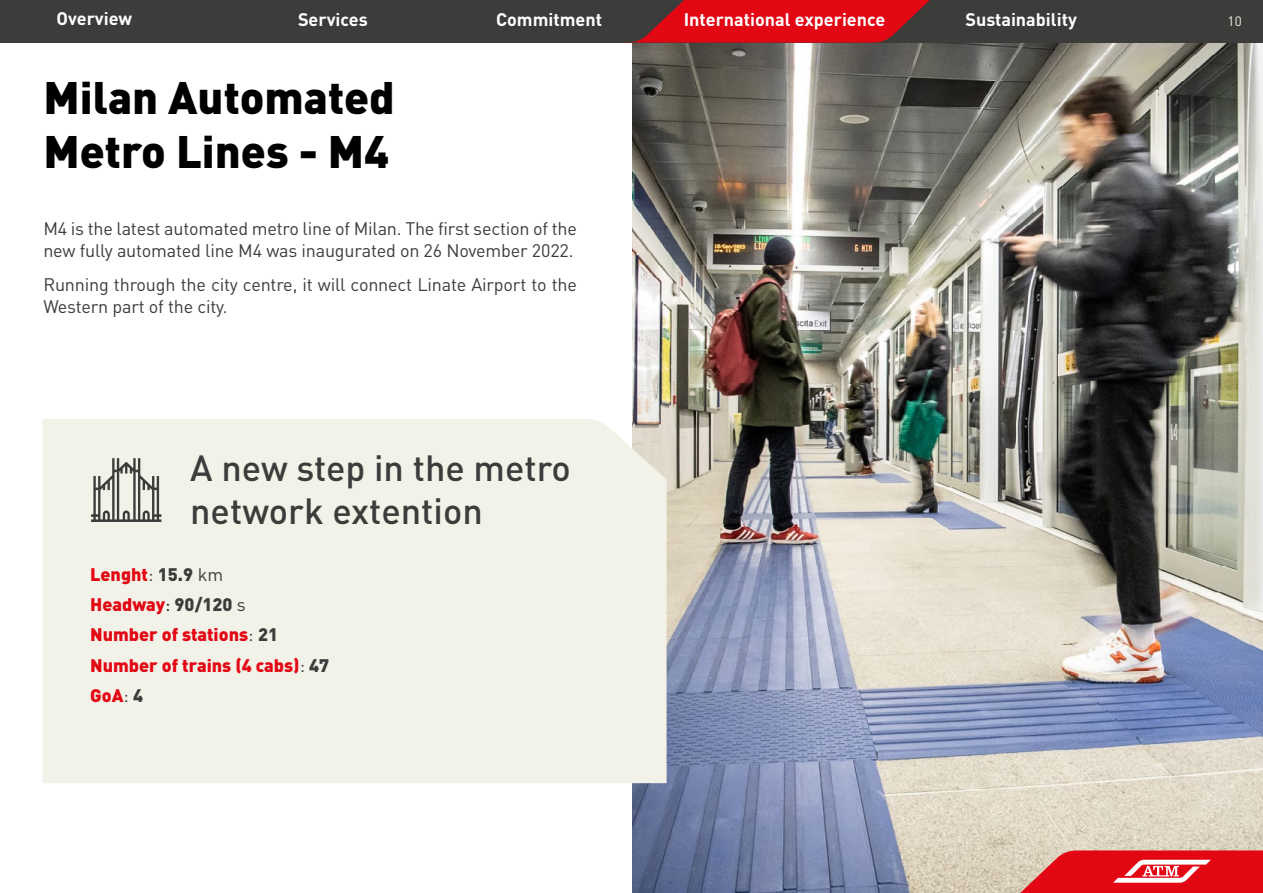
<style>
.page{position:relative;width:1263px;height:893px;background:#fff}
.page>*{position:absolute;margin:0;border:0;box-sizing:border-box;transform-origin:0 0}
.t1{font:900 45px/54px "DIN Pro";color:#000}
.t2{font:500 36px/43.2px "DIN Pro";color:#3c3c3b}
.t3{font:18px/21.6px "DIN Pro";letter-spacing:-.01em;color:#3c3c3b}
.t4{font:900 18px/30.2px "DIN Pro";color:#e30613}
.t5{font:700 18px "DIN Pro";color:#fff}
.t6{font:13.5px "DIN Pro";color:#f3f2e9}
.s1{font-weight:400;color:#3c3c3b}
.s2{color:#3c3c3b}
.s3{font-weight:400;color:#000}
</style>
<div class="page">
<img style="left:632px;top:43px;width:631px;height:850px">
<svg style="left:998px;top:850px;width:265px;height:43px;background:#e34046"></svg>
<div style="left:0;top:0;width:1263px;height:43px;background:#3c3c3b"></div>
<div style="left:43px;top:419px;width:624px;height:364px;background:#f3f2e9"></div>
<svg style="left:623px;top:0;width:307px;height:43px"></svg>
<svg style="left:91px;top:458px;width:70px;height:64px;background:#b3b2ac"></svg>
<p class="t5" style="left:57px;top:3px;width:77px">Overview</p>
<p class="t5" style="left:298px;top:4px;width:71px">Services</p>
<p class="t5" style="left:965px;top:4px;width:113px">Sustainability</p>
<p class="t5" style="left:496px;top:4px;width:108px">Commitment</p>
<p class="t5" style="left:684px;top:4px;width:203px">International experience</p>
<h1 class="t1" style="left:43px;top:65px;width:353px">Milan Automated<br>Metro Lines - M4</h1>
<p class="t3" style="left:43px;top:216px;width:535px">M4 is the latest automated metro line of Milan. The first section of the new fully automated line M4 was inaugurated on 26 November 2022.</p>
<p class="t3" style="left:43px;top:272px;width:535px">Running through the city centre, it will connect Linate Airport to the<br>Western part of the city.</p>
<h2 class="t2" style="left:190px;top:442px;width:382px">A new step in the metro network extention</h2>
<p class="t4" style="left:90px;top:557px;width:241px">Lenght<span class="s1">:</span> <span class="s2">15.9</span> <span class="s1">km<br></span>Headway<span class="s3">:</span> <span class="s2">90/120</span> <span class="s1">s<br></span>Number of stations<span class="s1">:</span> <span class="s2">21<br></span>Number of trains (4 cabs)<span class="s1">:</span> <span class="s2">47<br></span>GoA<span class="s1">:</span> <span class="s2">4</span></p>
<p class="t6" style="left:1227px;top:10px;width:16px">10</p>
</div>
